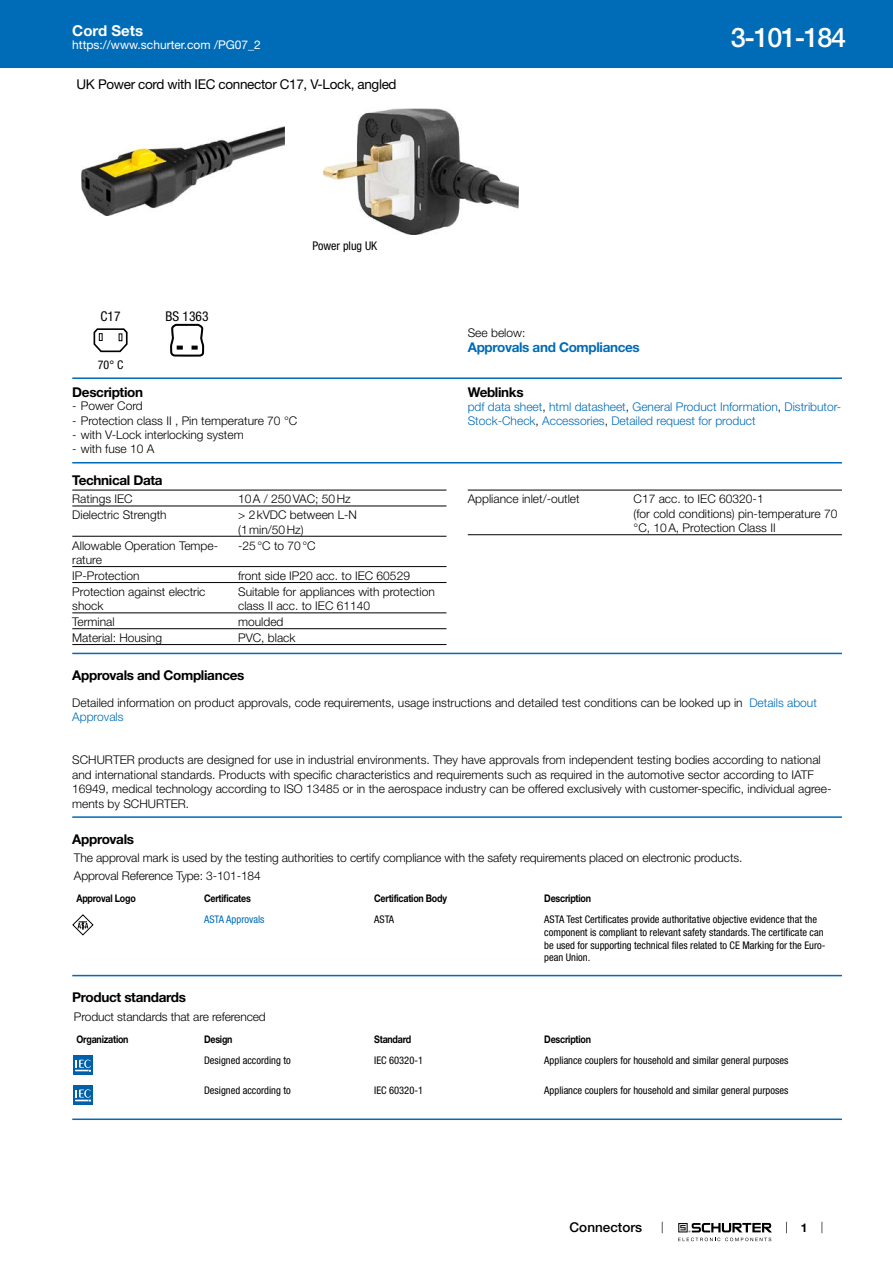
<style>
.page{position:relative;width:893px;height:1263px;background:#fff}
.page>*{position:absolute;margin:0;border:0;box-sizing:border-box;transform-origin:0 0}
.t1{font:500 27px "Helvetica Neue LT";letter-spacing:-.05em;color:#fff}
.t2{font:700 15px "Helvetica Neue LT";color:#fff}
.t3{font:700 13.5px "Helvetica Neue LT";letter-spacing:-.025em;color:#000}
.t4{font:13.5px "Helvetica Neue LT";letter-spacing:-.025em;color:#000}
.t5{font:700 13.5px "Helvetica Neue LT";letter-spacing:-.025em;color:#006bb6}
.t6{font:500 13.5px "Helvetica Neue LT";color:#000}
.t7{font:condensed 13.5px "Helvetica Neue LT";color:#000}
.t8{font:300 12px/14.4px "Helvetica Neue LT";color:#000}
.t9{font:300 12px/14.4px "Helvetica Neue LT";color:#006bb6}
.t10{font:12px "Helvetica Neue LT";color:#fff}
.t11{font:condensed 12px "Helvetica Neue LT";color:#000}
.t12{font:700 12px "Helvetica Neue LT";color:#000}
.t13{font:condensed 10.5px/12.6px "Helvetica Neue LT";color:#000}
.t14{font:700 10.5px "Helvetica Neue LT";letter-spacing:-.025em;color:#000;scale:.85 1}
.t15{font:condensed 10.5px "Helvetica Neue LT";color:#006bb6}
.s1{color:#000}
.s2{color:#006bb6}
</style>
<div class="page">
<svg style="left:678px;top:1223px;width:94px;height:18px"></svg>
<div style="left:0;top:0;width:893px;height:68px;background:#006bb6"></div>
<img style="left:81px;top:126px;width:203px;height:90px">
<img style="left:324px;top:108px;width:194px;height:126px">
<svg style="left:94px;top:328px;width:34px;height:24px"></svg>
<svg style="left:170px;top:324px;width:34px;height:33px"></svg>
<hr style="left:72px;top:377px;width:770px;height:2px;background:#006bb6">
<hr style="left:72px;top:462px;width:770px;height:1px;background:#006bb6">
<hr style="left:72px;top:490px;width:374px;height:1px;background:#000">
<hr style="left:72px;top:506px;width:374px;height:1px;background:#000">
<hr style="left:72px;top:536px;width:374px;height:1px;background:#000">
<hr style="left:72px;top:566px;width:374px;height:1px;background:#000">
<hr style="left:72px;top:582px;width:374px;height:1px;background:#000">
<hr style="left:72px;top:612px;width:374px;height:1px;background:#000">
<hr style="left:72px;top:628px;width:374px;height:1px;background:#000">
<hr style="left:72px;top:644px;width:374px;height:1px;background:#000">
<hr style="left:468px;top:490px;width:374px;height:1px;background:#000">
<hr style="left:468px;top:534px;width:374px;height:1px;background:#000">
<hr style="left:72px;top:653px;width:770px;height:1px;background:#006bb6">
<hr style="left:72px;top:816px;width:770px;height:2px;background:#006bb6">
<svg style="left:72px;top:914px;width:22px;height:21px"></svg>
<hr style="left:72px;top:975px;width:770px;height:1px;background:#006bb6">
<svg style="left:73px;top:1055px;width:20px;height:1px"></svg>
<div style="left:73px;top:1056px;width:20px;height:19px;background:#0060a9"></div>
<svg style="left:75px;top:1059px;width:16px;height:13px"></svg>
<div style="left:73px;top:1085px;width:20px;height:20px;background:#0060a9"></div>
<svg style="left:75px;top:1089px;width:16px;height:13px"></svg>
<hr style="left:72px;top:1118px;width:770px;height:2px;background:#006bb6">
<p class="t2" style="left:72px;top:21px;width:72px">Cord Sets</p>
<p class="t10" style="left:72px;top:38px;width:190px">https://www.schurter.com /PG07_2</p>
<p class="t4" style="left:77px;top:76px;width:322px">UK Power cord with IEC connector C17, V-Lock, angled</p>
<h1 class="t1" style="left:731px;top:21px;width:117px">3-101-184</h1>
<p class="t11" style="left:313px;top:239px;width:66px">Power plug UK</p>
<p class="t7" style="left:101px;top:308px;width:21px">C17</p>
<p class="t11" style="left:98px;top:358px;width:27px">70° C</p>
<p class="t7" style="left:166px;top:308px;width:44px">BS 1363</p>
<p class="t3" style="left:72px;top:383px;width:72px">Description</p>
<p class="t8" style="left:72px;top:398px;width:72px">- Power Cord</p>
<p class="t8" style="left:72px;top:413px;width:226px">- Protection class II , Pin temperature 70 °C</p>
<p class="t8" style="left:72px;top:427px;width:173px">- with V-Lock interlocking system</p>
<p class="t8" style="left:72px;top:442px;width:84px">- with fuse 10 A</p>
<p class="t3" style="left:72px;top:472px;width:92px">Technical Data</p>
<p class="t8" style="left:72px;top:492px;width:62px">Ratings IEC</p>
<p class="t8" style="left:238px;top:492px;width:114px">10A / 250VAC; 50Hz</p>
<p class="t8" style="left:72px;top:508px;width:96px">Dielectric Strength</p>
<p class="t8" style="left:238px;top:508px;width:120px">&gt; 2kVDC between L-N (1min/50Hz)</p>
<p class="t8" style="left:72px;top:538px;width:147px">Allowable Operation Tempe&shy;rature</p>
<p class="t8" style="left:238px;top:538px;width:79px">-25°C to 70°C</p>
<p class="t8" style="left:72px;top:568px;width:69px">IP-Protection</p>
<p class="t8" style="left:238px;top:568px;width:173px">front side IP20 acc. to IEC 60529</p>
<p class="t8" style="left:72px;top:584px;width:135px">Protection against electric shock</p>
<p class="t8" style="left:238px;top:584px;width:198px">Suitable for appliances with protection class II acc. to IEC 61140</p>
<p class="t8" style="left:72px;top:614px;width:44px">Terminal</p>
<p class="t8" style="left:238px;top:614px;width:47px">moulded</p>
<p class="t8" style="left:72px;top:630px;width:91px">Material: Housing</p>
<p class="t8" style="left:238px;top:630px;width:59px">PVC, black</p>
<p class="t8" style="left:468px;top:325px;width:59px">See below:</p>
<p class="t5" style="left:468px;top:339px;width:174px">Approvals and Compliances</p>
<p class="t3" style="left:468px;top:384px;width:57px">Weblinks</p>
<p class="t9" style="left:468px;top:399px;width:375px">pdf data sheet<span class="s1">,</span> html datasheet<span class="s1">,</span> General Product Information<span class="s1">,</span> Distributor-<br>Stock-Check<span class="s1">,</span> Accessories<span class="s1">,</span> Detailed request for product</p>
<p class="t8" style="left:468px;top:492px;width:114px">Appliance inlet/-outlet</p>
<p class="t8" style="left:634px;top:492px;width:205px">C17 acc. to IEC 60320-1<br>(for cold conditions) pin-temperature 70 °C, 10A, Protection Class II</p>
<p class="t3" style="left:72px;top:667px;width:174px">Approvals and Compliances</p>
<p class="t8" style="left:72px;top:695px;width:746px">Detailed information on product approvals, code requirements, usage instructions and detailed test conditions can be looked up in <span class="s2">Details about<br>Approvals</span></p>
<p class="t8" style="left:72px;top:753px;width:761px">SCHURTER products are designed for use in industrial environments. They have approvals from independent testing bodies according to national and international standards. Products with specific characteristics and requirements such as required in the automotive sector according to IATF 16949, medical technology according to ISO 13485 or in the aerospace industry can be offered exclusively with customer-specific, individual agree&shy;ments by SCHURTER.</p>
<p class="t3" style="left:72px;top:831px;width:63px">Approvals</p>
<p class="t8" style="left:74px;top:848px;width:670px;line-height:18.1px">The approval mark is used by the testing authorities to certify compliance with the safety requirements placed on electronic products.<br>Approval Reference Type: 3-101-184</p>
<p class="t14" style="left:77px;top:892px;width:71px">Approval Logo</p>
<p class="t14" style="left:204px;top:892px;width:57px">Certificates</p>
<p class="t14" style="left:374px;top:892px;width:87px">Certification Body</p>
<p class="t14" style="left:544px;top:892px;width:57px">Description</p>
<p class="t15" style="left:204px;top:913px;width:62px">ASTA Approvals</p>
<p class="t13" style="left:374px;top:913px;width:22px">ASTA</p>
<p class="t13" style="left:544px;top:913px;width:283px">ASTA Test Certificates provide authoritative objective evidence that the component is compliant to relevant safety standards. The certificate can be used for supporting technical files related to CE Marking for the Euro&shy;pean Union.</p>
<p class="t3" style="left:72px;top:989px;width:115px">Product standards</p>
<p class="t8" style="left:74px;top:1009px;width:193px">Product standards that are referenced</p>
<p class="t14" style="left:77px;top:1032px;width:63px">Organization</p>
<p class="t14" style="left:204px;top:1032px;width:35px">Design</p>
<p class="t14" style="left:374px;top:1032px;width:45px">Standard</p>
<p class="t14" style="left:544px;top:1032px;width:57px">Description</p>
<p class="t13" style="left:204px;top:1054px;width:88px">Designed according to</p>
<p class="t13" style="left:374px;top:1054px;width:50px">IEC 60320-1</p>
<p class="t13" style="left:544px;top:1054px;width:245px">Appliance couplers for household and similar general purposes</p>
<p class="t13" style="left:204px;top:1083px;width:88px">Designed according to</p>
<p class="t13" style="left:374px;top:1083px;width:50px">IEC 60320-1</p>
<p class="t13" style="left:544px;top:1083px;width:245px">Appliance couplers for household and similar general purposes</p>
<p class="t6" style="left:570px;top:1219px;width:74px">Connectors</p>
<p class="t12" style="left:801px;top:1220px;width:8px">1</p>
</div>
